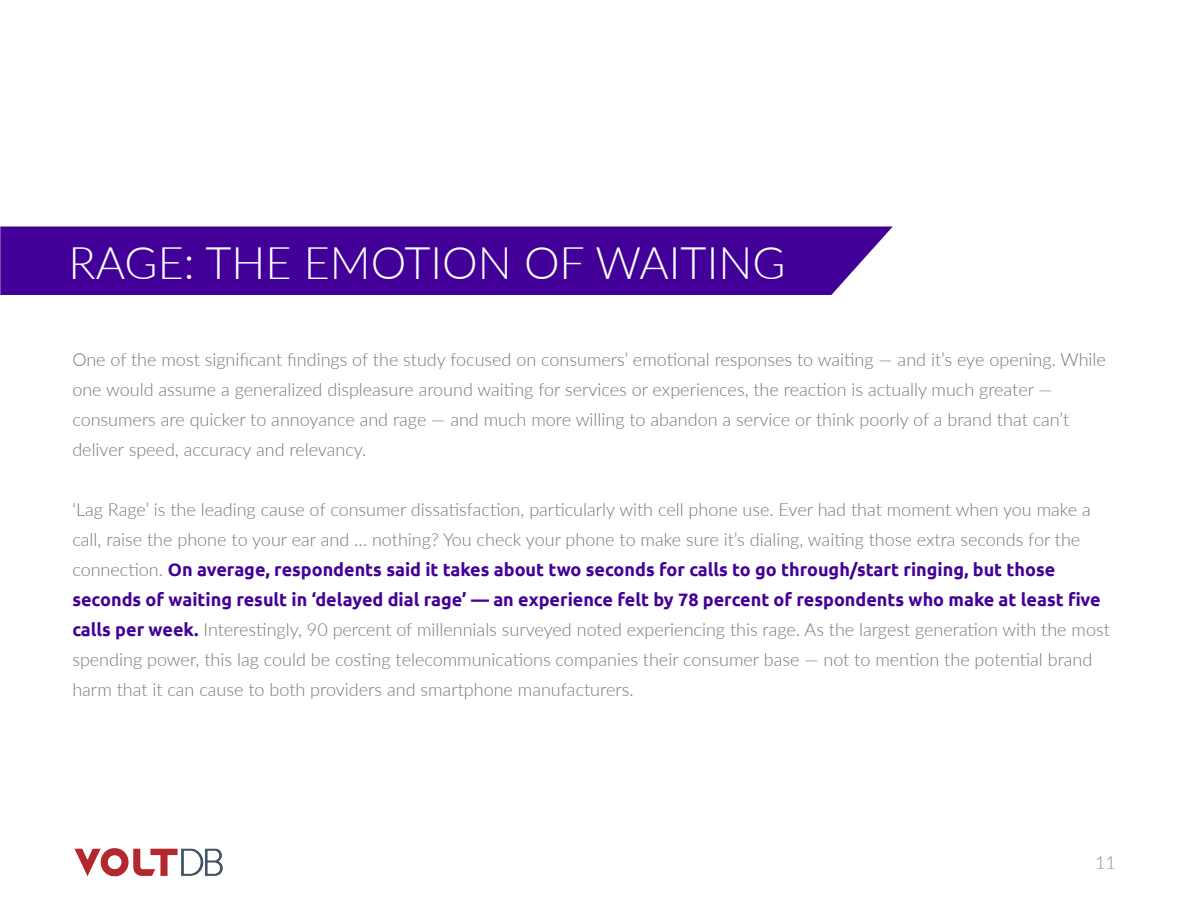
<style>
.page{position:relative;width:1188px;height:918px;background:#fff}
.page>*{position:absolute;margin:0;border:0;box-sizing:border-box;transform-origin:0 0}
.t1{font:300 45px "Lato";color:#fff}
.t2{font:300 18px/30px "Lato";color:#777771}
.t3{font:300 18px "Lato";color:#908f88}
.s1{font-family:"Ubuntu";font-weight:700;color:#430098}
</style>
<div class="page">
<img style="left:74px;top:848px;width:149px;height:29px">
<div style="left:0;top:227px;width:893px;height:68px;background:#430098"></div>
<p class="t1" style="left:69px;top:232px;width:718px">RAGE: THE EMOTION OF WAITING</p>
<p class="t2" style="left:72px;top:344px;width:1035px">One of the most significant findings of the study focused on consumers’ emotional responses to waiting — and it’s eye opening. While one would assume a generalized displeasure around waiting for services or experiences, the reaction is actually much greater —</p>
<p class="t2" style="left:72px;top:404px;width:999px">consumers are quicker to annoyance and rage — and much more willing to abandon a service or think poorly of a brand that can’t</p>
<p class="t2" style="left:72px;top:434px;width:296px">deliver speed, accuracy and relevancy.</p>
<p class="t2" style="left:72px;top:494px;width:1020px">‘Lag Rage’ is the leading cause of consumer dissatisfaction, particularly with cell phone use. Ever had that moment when you make a call, raise the phone to your ear and … nothing? You check your phone to make sure it’s dialing, waiting those extra seconds for the connection. <span class="s1">On average, respondents said it takes about two seconds for calls to go through/start ringing, but those</span></p>
<p class="t2" style="left:72px;top:584px;width:1039px"><span class="s1">seconds of waiting result in ‘delayed dial rage’ — an experience felt by 78 percent of respondents who make at least five calls per week.</span> Interestingly, 90 percent of millennials surveyed noted experiencing this rage. As the largest generation with the most spending power, this lag could be costing telecommunications companies their consumer base — not to mention the potential brand harm that it can cause to both providers and smartphone manufacturers.</p>
<p class="t3" style="left:1095px;top:850px;width:22px">11</p>
</div>
